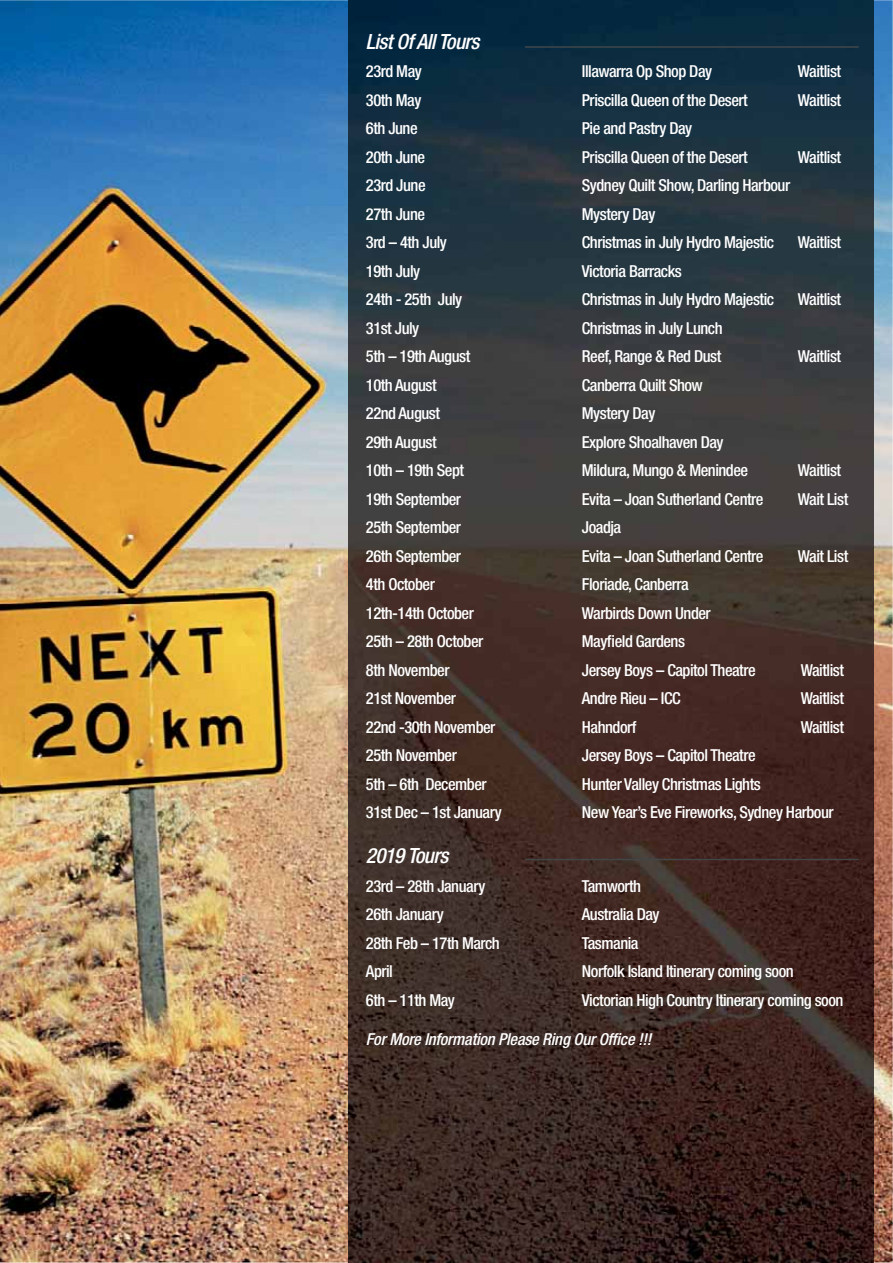
<style>
.page{position:relative;width:893px;height:1263px;background:#fff}
.page>*{position:absolute;margin:0;border:0;box-sizing:border-box;transform-origin:0 0}
.t1{font:italic 500 condensed 21px "Helvetica Neue LT Std";letter-spacing:-.03em;color:#fff}
.t2{font:500 condensed 16.5px "Helvetica Neue LT Std";letter-spacing:-.03em;color:#fff}
.t3{font:italic 500 condensed 16.5px "Helvetica Neue LT Std";letter-spacing:-.015em;color:#fff}
</style>
<div class="page">
<img style="left:0;top:0;width:893px;height:1263px">
<img style="left:348px;top:0;width:525px;height:1263px">
<img style="left:348px;top:420px;width:420px;height:843px">
<hr style="left:525px;top:46px;width:334px;height:2px;background:#424649">
<hr style="left:525px;top:859px;width:334px;height:1px;background:#424649">
<p class="t1" style="left:366px;top:34px;width:115px">List Of All Tours</p>
<p class="t2" style="left:366px;top:66px;width:57px">23rd May</p>
<p class="t2" style="left:582px;top:66px;width:132px">Illawarra Op Shop Day</p>
<p class="t2" style="left:798px;top:66px;width:45px">Waitlist</p>
<p class="t2" style="left:366px;top:94px;width:57px">30th May</p>
<p class="t2" style="left:582px;top:94px;width:167px">Priscilla Queen of the Desert</p>
<p class="t2" style="left:798px;top:94px;width:45px">Waitlist</p>
<p class="t2" style="left:366px;top:123px;width:53px">6th June</p>
<p class="t2" style="left:582px;top:123px;width:112px">Pie and Pastry Day</p>
<p class="t2" style="left:366px;top:151px;width:61px">20th June</p>
<p class="t2" style="left:582px;top:151px;width:167px">Priscilla Queen of the Desert</p>
<p class="t2" style="left:798px;top:151px;width:45px">Waitlist</p>
<p class="t2" style="left:366px;top:180px;width:61px">23rd June</p>
<p class="t2" style="left:582px;top:180px;width:210px">Sydney Quilt Show, Darling Harbour</p>
<p class="t2" style="left:366px;top:208px;width:61px">27th June</p>
<p class="t2" style="left:582px;top:208px;width:75px">Mystery Day</p>
<p class="t2" style="left:366px;top:237px;width:83px">3rd – 4th July</p>
<p class="t2" style="left:582px;top:237px;width:194px">Christmas in July Hydro Majestic</p>
<p class="t2" style="left:798px;top:237px;width:45px">Waitlist</p>
<p class="t2" style="left:366px;top:265px;width:56px">19th July</p>
<p class="t2" style="left:582px;top:265px;width:101px">Victoria Barracks</p>
<p class="t2" style="left:366px;top:294px;width:98px">24th - 25th July</p>
<p class="t2" style="left:582px;top:294px;width:194px">Christmas in July Hydro Majestic</p>
<p class="t2" style="left:798px;top:294px;width:45px">Waitlist</p>
<p class="t2" style="left:366px;top:322px;width:55px">31st July</p>
<p class="t2" style="left:582px;top:322px;width:142px">Christmas in July Lunch</p>
<p class="t2" style="left:366px;top:351px;width:106px">5th – 19th August</p>
<p class="t2" style="left:582px;top:351px;width:141px">Reef, Range &amp; Red Dust</p>
<p class="t2" style="left:798px;top:351px;width:45px">Waitlist</p>
<p class="t2" style="left:366px;top:379px;width:72px">10th August</p>
<p class="t2" style="left:582px;top:379px;width:122px">Canberra Quilt Show</p>
<p class="t2" style="left:366px;top:408px;width:76px">22nd August</p>
<p class="t2" style="left:582px;top:408px;width:75px">Mystery Day</p>
<p class="t2" style="left:366px;top:436px;width:72px">29th August</p>
<p class="t2" style="left:582px;top:436px;width:143px">Explore Shoalhaven Day</p>
<p class="t2" style="left:366px;top:465px;width:100px">10th – 19th Sept</p>
<p class="t2" style="left:582px;top:465px;width:168px">Mildura, Mungo &amp; Menindee</p>
<p class="t2" style="left:798px;top:465px;width:45px">Waitlist</p>
<p class="t2" style="left:366px;top:493px;width:97px">19th September</p>
<p class="t2" style="left:582px;top:493px;width:183px">Evita – Joan Sutherland Centre</p>
<p class="t2" style="left:798px;top:493px;width:52px">Wait List</p>
<p class="t2" style="left:366px;top:521px;width:97px">25th September</p>
<p class="t2" style="left:582px;top:521px;width:41px">Joadja</p>
<p class="t2" style="left:366px;top:550px;width:97px">26th September</p>
<p class="t2" style="left:582px;top:550px;width:183px">Evita – Joan Sutherland Centre</p>
<p class="t2" style="left:798px;top:550px;width:52px">Wait List</p>
<p class="t2" style="left:366px;top:578px;width:70px">4th October</p>
<p class="t2" style="left:582px;top:578px;width:108px">Floriade, Canberra</p>
<p class="t2" style="left:366px;top:607px;width:110px">12th-14th October</p>
<p class="t2" style="left:582px;top:607px;width:130px">Warbirds Down Under</p>
<p class="t2" style="left:366px;top:635px;width:119px">25th – 28th October</p>
<p class="t2" style="left:582px;top:635px;width:105px">Mayfield Gardens</p>
<p class="t2" style="left:366px;top:664px;width:85px">8th November</p>
<p class="t2" style="left:582px;top:664px;width:175px">Jersey Boys – Capitol Theatre</p>
<p class="t2" style="left:801px;top:664px;width:45px">Waitlist</p>
<p class="t2" style="left:366px;top:692px;width:92px">21st November</p>
<p class="t2" style="left:582px;top:692px;width:100px">Andre Rieu – ICC</p>
<p class="t2" style="left:801px;top:692px;width:45px">Waitlist</p>
<p class="t2" style="left:366px;top:721px;width:131px">22nd -30th November</p>
<p class="t2" style="left:582px;top:721px;width:56px">Hahndorf</p>
<p class="t2" style="left:801px;top:721px;width:45px">Waitlist</p>
<p class="t2" style="left:366px;top:749px;width:93px">25th November</p>
<p class="t2" style="left:582px;top:749px;width:175px">Jersey Boys – Capitol Theatre</p>
<p class="t2" style="left:366px;top:778px;width:122px">5th – 6th December</p>
<p class="t2" style="left:582px;top:778px;width:180px">Hunter Valley Christmas Lights</p>
<p class="t2" style="left:366px;top:806px;width:137px">31st Dec – 1st January</p>
<p class="t2" style="left:582px;top:806px;width:253px">New Year’s Eve Fireworks, Sydney Harbour</p>
<p class="t1" style="left:366px;top:848px;width:84px">2019 Tours</p>
<p class="t2" style="left:366px;top:880px;width:121px">23rd – 28th January</p>
<p class="t2" style="left:582px;top:880px;width:61px">Tamworth</p>
<p class="t2" style="left:366px;top:908px;width:79px">26th January</p>
<p class="t2" style="left:582px;top:908px;width:79px">Australia Day</p>
<p class="t2" style="left:366px;top:937px;width:135px">28th Feb – 17th March</p>
<p class="t2" style="left:582px;top:937px;width:58px">Tasmania</p>
<p class="t2" style="left:366px;top:965px;width:29px">April</p>
<p class="t2" style="left:582px;top:965px;width:213px">Norfolk Island Itinerary coming soon</p>
<p class="t2" style="left:366px;top:994px;width:91px">6th – 11th May</p>
<p class="t2" style="left:582px;top:994px;width:263px">Victorian High Country Itinerary coming soon</p>
<p class="t3" style="left:366px;top:1033px;width:287px">For More Information Please Ring Our Office !!!</p>
</div>
